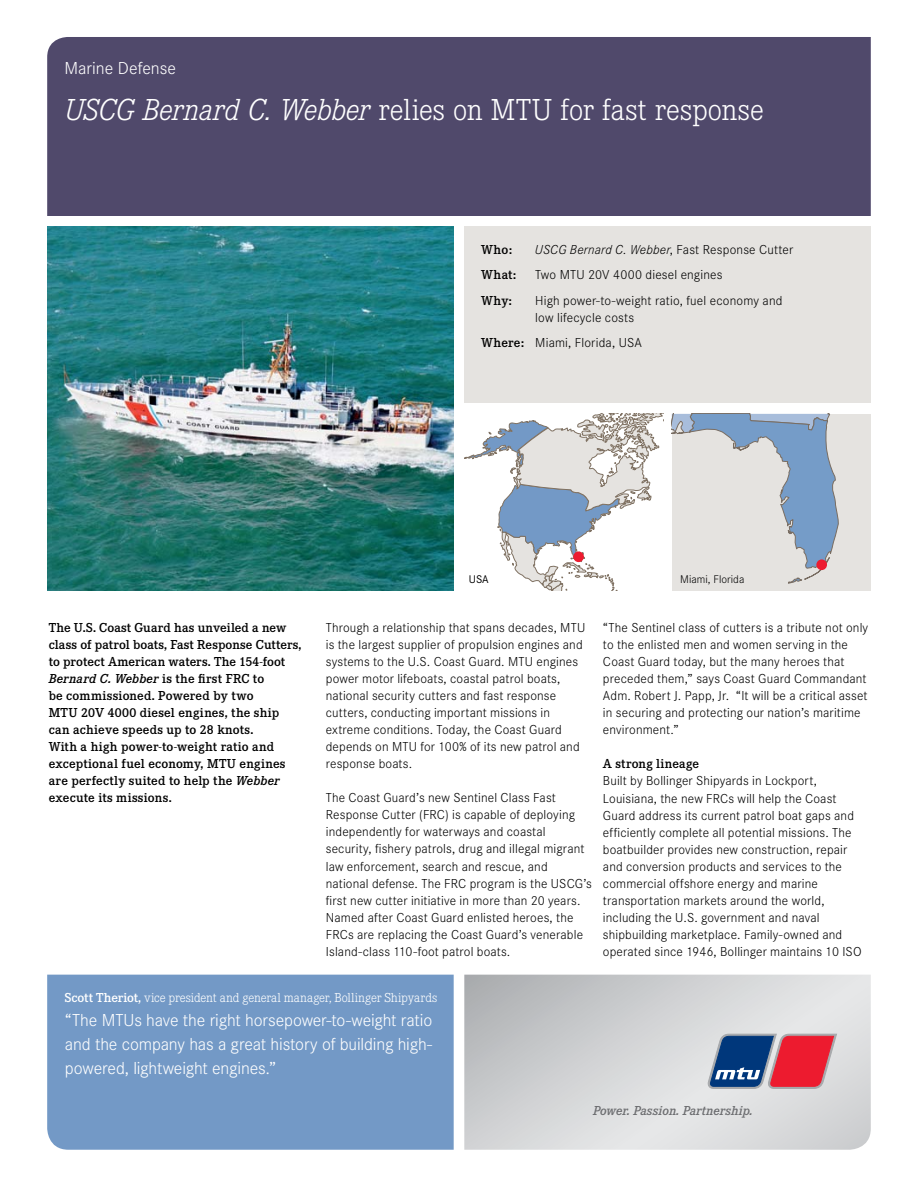
<style>
.page{position:relative;width:918px;height:1188px;background:#fff}
.page>*{position:absolute;margin:0;border:0;box-sizing:border-box;transform-origin:0 0}
.t1{font:300 31.5px "Corporate E";color:#fff}
.t2{font:300 18px/24px "Corporate S";letter-spacing:-.01em;color:#fff;text-align:justify}
.t3{font:300 13.5px/17px "Corporate S";letter-spacing:.01em;color:#000}
.t4{font:600 13.5px/17px "Corporate E";letter-spacing:.015em;color:#000}
.t5{font:300 13.5px "Corporate E";letter-spacing:-.005em;color:#fff}
.t6{font:italic 300 13.5px "Corporate S";letter-spacing:.01em;color:#000}
.t7{font:italic 600 13.5px "Corporate E";color:#6d6e71}
.t8{font:300 11.55px "Corporate S";color:#000}
.t9{font:11.55px "Corporate S";color:#000}
.s1{font-style:italic}
.s2{font-style:normal}
.s3{font-family:"Corporate E";font-weight:600}
.s4{font-weight:600}
</style>
<div class="page">
<svg style="left:464px;top:414px;width:200px;height:176px"></svg>
<div style="left:672px;top:414px;width:199px;height:176px;background:#e5e3e0"></div>
<svg style="left:672px;top:413px;width:167px;height:170px"></svg>
<svg style="left:464px;top:975px;width:407px;height:175px;background:#d3d4d6"></svg>
<div style="left:47px;top:975px;width:407px;height:175px;background:#7399c6"></div>
<div style="left:47px;top:37px;width:824px;height:179px;background:#50496b"></div>
<div style="left:464px;top:227px;width:407px;height:176px;background:#e5e3e0"></div>
<div style="left:573px;top:551px;width:11px;height:11px;background:#ed1b2f;border-radius:50%"></div>
<div style="left:816px;top:559px;width:11px;height:11px;background:#ed1b2f;border-radius:50%"></div>
<svg style="left:708px;top:1034px;width:129px;height:55px;background:#965c7a"></svg>
<img style="left:47px;top:227px;width:407px;height:363px">
<h2 class="t2" style="left:64px;top:56px;width:113px">Marine Defense</h2>
<h1 class="t1" style="left:64px;top:92px;width:701px"><span class="s1">USCG Bernard C. Webber</span> relies on MTU for fast response</h1>
<p class="t4" style="left:481px;top:241px;width:32px">Who:</p>
<p class="t6" style="left:535px;top:242px;width:260px">USCG Bernard C. Webber<span class="s2">, Fast Response Cutter</span></p>
<p class="t4" style="left:481px;top:267px;width:36px">What:</p>
<p class="t3" style="left:535px;top:266px;width:189px">Two MTU 20V 4000 diesel engines</p>
<p class="t4" style="left:481px;top:292px;width:32px">Why:</p>
<p class="t3" style="left:535px;top:292px;width:249px">High power-to-weight ratio, fuel economy and low lifecycle costs</p>
<p class="t3" style="left:481px;top:335px;width:162px"><span class="s3">Where:</span> Miami, Florida, USA</p>
<p class="t9" style="left:469px;top:573px;width:22px">USA</p>
<p class="t8" style="left:680px;top:573px;width:66px">Miami, Florida</p>
<p class="t4" style="left:49px;top:620px;width:254px">The U.S. Coast Guard has unveiled a new class of patrol boats, Fast Response Cutters, to protect American waters. The 154-foot <span class="s1">Bernard C. Webber</span> is the first FRC to<br>be commissioned. Powered by two<br>MTU 20V 4000 diesel engines, the ship can achieve speeds up to 28 knots.<br>With a high power-to-weight ratio and exceptional fuel economy, MTU engines are perfectly suited to help the <span class="s1">Webber </span>execute its missions.</p>
<p class="t3" style="left:326px;top:620px;width:261px">Through a relationship that spans decades, MTU is the largest supplier of propulsion engines and systems to the U.S. Coast Guard. MTU engines power motor lifeboats, coastal patrol boats, national security cutters and fast response cutters, conducting important missions in extreme conditions. Today, the Coast Guard depends on MTU for 100% of its new patrol and response boats.</p>
<p class="t3" style="left:326px;top:790px;width:268px">The Coast Guard’s new Sentinel Class Fast Response Cutter (FRC) is capable of deploying independently for waterways and coastal security, fishery patrols, drug and illegal migrant law enforcement, search and rescue, and national defense. The FRC program is the USCG’s first new cutter initiative in more than 20 years.<br>Named after Coast Guard enlisted heroes, the FRCs are replacing the Coast Guard’s venerable Island-class 110-foot patrol boats.</p>
<p class="t3" style="left:603px;top:620px;width:267px">“The Sentinel class of cutters is a tribute not only to the enlisted men and women serving in the Coast Guard today, but the many heroes that preceded them,” says Coast Guard Commandant Adm. Robert J. Papp, Jr. “It will be a critical asset in securing and protecting our nation’s maritime environment.”</p>
<p class="t4" style="left:603px;top:756px;width:98px">A strong lineage</p>
<p class="t3" style="left:603px;top:773px;width:260px">Built by Bollinger Shipyards in Lockport, Louisiana, the new FRCs will help the Coast Guard address its current patrol boat gaps and efficiently complete all potential missions. The boatbuilder provides new construction, repair and conversion products and services to the commercial offshore energy and marine transportation markets around the world, including the U.S. government and naval shipbuilding marketplace. Family-owned and operated since 1946, Bollinger maintains 10 ISO</p>
<p class="t5" style="left:65px;top:990px;width:374px"><span class="s4">Scott Theriot,</span> vice president and general manager, Bollinger Shipyards</p>
<h2 class="t2" style="left:65px;top:1008px;width:369px">“The MTUs have the right horsepower-to-weight ratio and the company has a great history of building high&shy;powered, lightweight engines.”</h2>
<p class="t7" style="left:593px;top:1103px;width:161px">Power. Passion. Partnership.</p>
</div>
